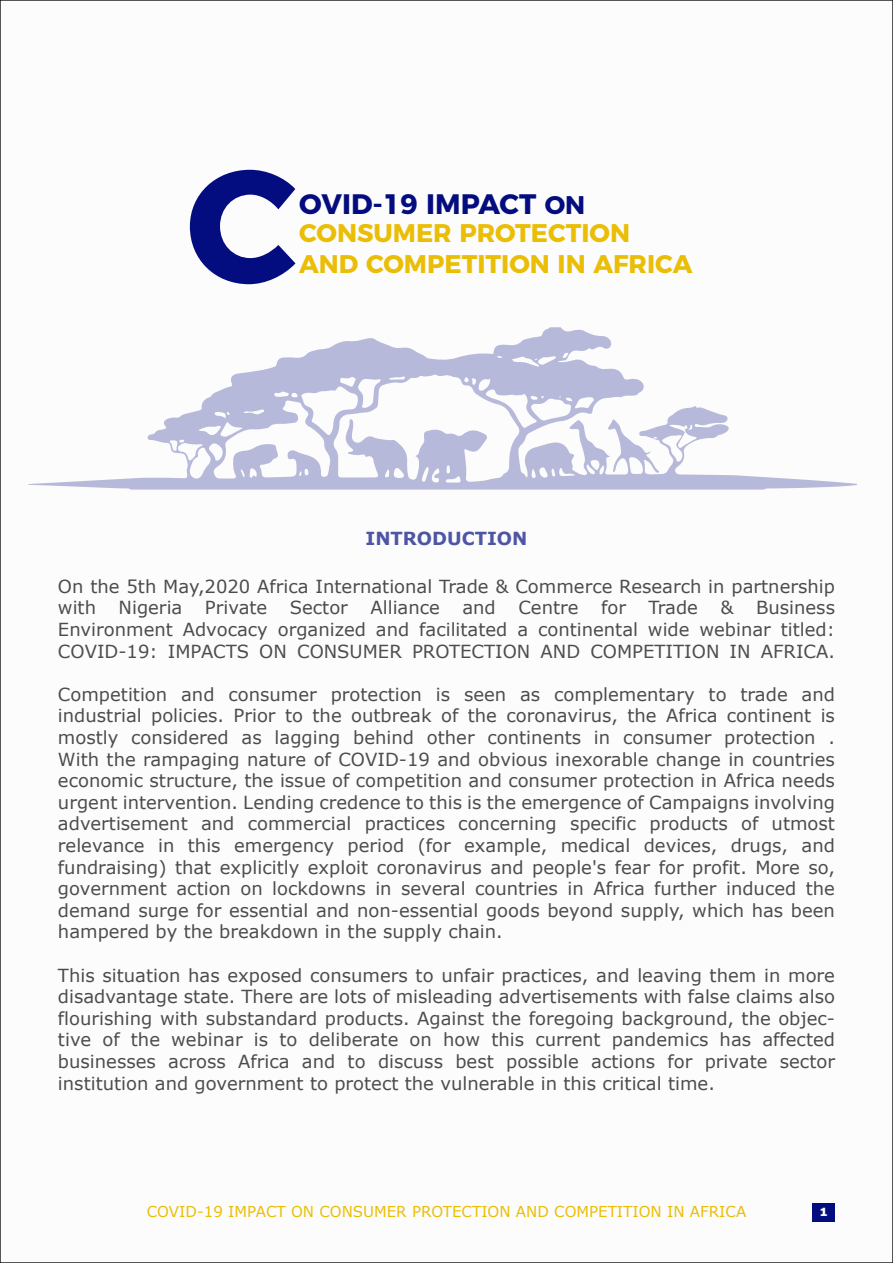
<style>
.page{position:relative;width:893px;height:1263px;background:#fff}
.page>*{position:absolute;margin:0;border:0;box-sizing:border-box;transform-origin:0 0}
.t1{font:700 160.2px "Montserrat";color:#040d7f}
.t2{font:700 28.05px "Montserrat";color:#040d7f}
.t3{font:700 25.5px "Montserrat";color:#eabe06}
.t4{font:18px/21.6px "Verdana";color:rgb(0 0 0/.7);text-align:justify}
.t5{font:700 18px "Verdana";color:rgb(4 13 127/.7)}
.t6{font:700 18px "Verdana";color:#fff}
.t7{font:15px "Verdana";color:#eabe06}
.s1{font-size:25.5px}
</style>
<div class="page">
<div style="left:812px;top:1203px;width:23px;height:18px;background:#040d7f"></div>
<svg style="left:28px;top:327px;width:829px;height:163px"></svg>
<h1 class="t1" style="left:186px;top:94px;width:112px">C</h1>
<h2 class="t2" style="left:299px;top:181px;width:288px">OVID-19 IMPACT <span class="s1">ON</span></h2>
<h3 class="t3" style="left:299px;top:212px;width:332px">CONSUMER PROTECTION</h3>
<h3 class="t3" style="left:299px;top:243px;width:395px">AND COMPETITION IN AFRICA</h3>
<p class="t5" style="left:366px;top:526px;width:163px">INTRODUCTION</p>
<p class="t4" style="left:58px;top:575px;width:779px">On the 5th May,2020 Africa International Trade &amp; Commerce Research in partnership with</p>
<p class="t4" style="left:119px;top:597px;width:65px">Nigeria</p>
<p class="t4" style="left:205px;top:597px;width:64px">Private</p>
<p class="t4" style="left:290px;top:597px;width:152px">Sector Alliance</p>
<p class="t4" style="left:462px;top:597px;width:35px">and</p>
<p class="t4" style="left:518px;top:597px;width:62px">Centre</p>
<p class="t4" style="left:601px;top:597px;width:26px">for</p>
<p class="t4" style="left:648px;top:597px;width:51px">Trade</p>
<p class="t4" style="left:720px;top:597px;width:15px">&amp;</p>
<p class="t4" style="left:58px;top:597px;width:779px;text-indent:698px">Business Environment Advocacy organized and facilitated a continental wide webinar titled:<br>COVID-19: IMPACTS ON CONSUMER PROTECTION AND COMPETITION IN AFRICA.</p>
<p class="t4" style="left:58px;top:683px;width:779px">Competition and consumer protection is seen as complementary to trade and industrial policies. Prior to the outbreak of the coronavirus, the Africa continent is mostly considered as lagging behind other continents in consumer protection .<br>With the rampaging nature of COVID-19 and obvious inexorable change in countries economic structure, the issue of competition and consumer protection in Africa needs urgent intervention. Lending credence to this is the emergence of Campaigns involving advertisement and commercial practices concerning specific products of utmost relevance in this emergency period (for example, medical devices, drugs, and fundraising) that explicitly exploit coronavirus and people's fear for profit. More so, government action on lockdowns in several countries in Africa further induced the demand surge for essential and non-essential goods beyond supply, which has been hampered by the breakdown in the supply chain.</p>
<p class="t4" style="left:58px;top:964px;width:779px">This situation has exposed consumers to unfair practices, and leaving them in more disadvantage state. There are lots of misleading advertisements with false claims also flourishing with substandard products. Against the foregoing background, the objec&shy;tive of the webinar is to deliberate on how this current pandemics has affected businesses across Africa and to discuss best possible actions for private sector institution and government to protect the vulnerable in this critical time.</p>
<p class="t7" style="left:147px;top:1201px;width:601px">COVID-19 IMPACT ON CONSUMER PROTECTION AND COMPETITION IN AFRICA</p>
<p class="t6" style="left:820px;top:1202px;width:10px">1</p>
</div>
